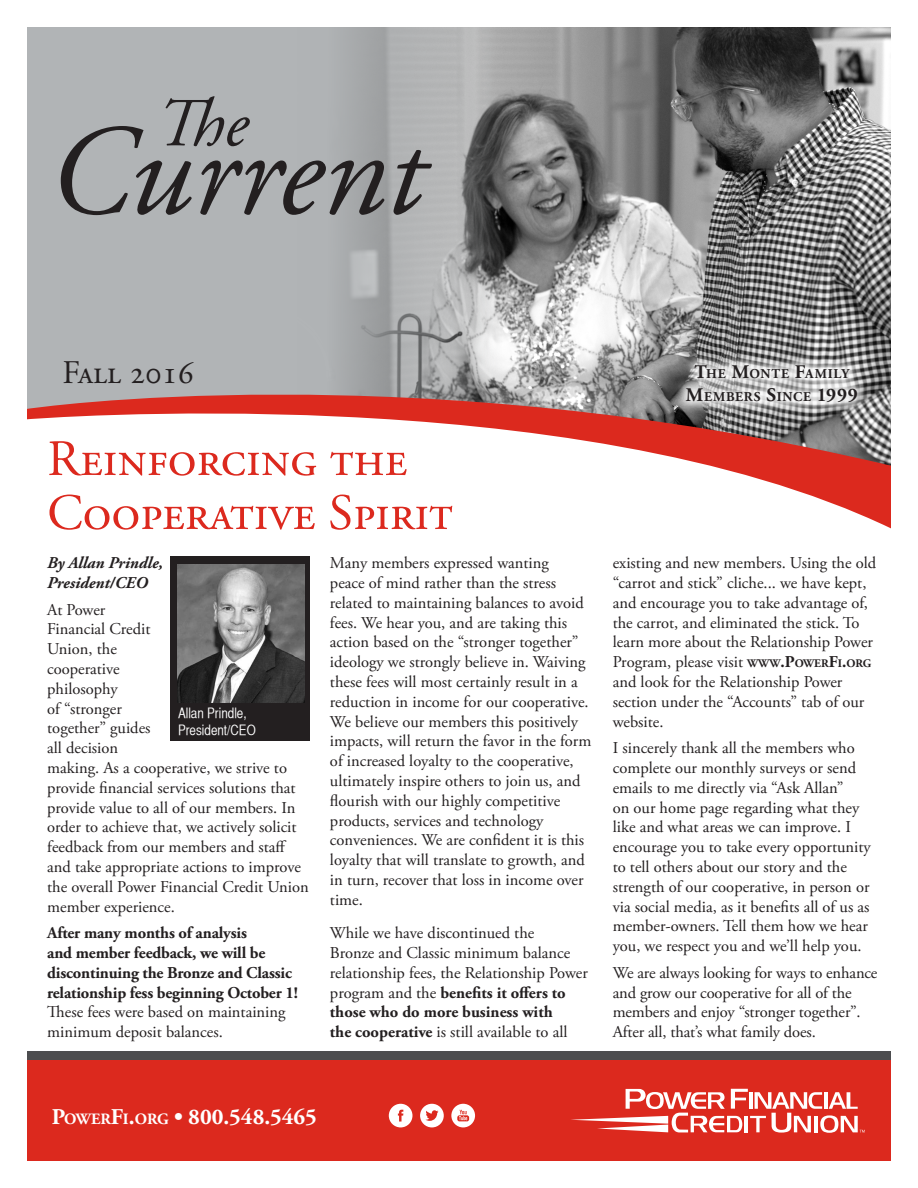
<style>
.page{position:relative;width:918px;height:1188px;background:#fff}
.page>*{position:absolute;margin:0;border:0;box-sizing:border-box;transform-origin:0 0}
.t1{font:italic 128.7px "Adobe Garamond Pro";color:#231f20}
.t2{font:italic 68.7px "Adobe Garamond Pro";color:#231f20}
.t3{font:50.85px/54px "Adobe Garamond Pro";color:#dc291e}
.t4{font:33px "Adobe Garamond Pro";color:#231f20}
.t5{font:700 22.5px "Adobe Garamond Pro";color:#fff}
.t6{font:16.5px/19.8px "Adobe Garamond Pro";color:#231f20}
.t7{font:700 16.5px/19.8px "Adobe Garamond Pro";letter-spacing:-.01em;color:#231f20}
.t8{font:italic 700 16.5px/19.8px "Adobe Garamond Pro";color:#231f20}
.t9{font:14.25px/17.4px "Helvetica CY Plain";color:#fff}
.t10{font:700 13.5px/23.1px "Adobe Garamond Pro";letter-spacing:.06em;color:#231f20;text-align:center}
.s1{font-weight:700}
.s2{font-size:19.2px}
.s3{font-weight:700;font-size:11.55px}
.s4{font-size:15.75px}
.s5{font-style:inherit}
</style>
<div class="page">
<div style="left:27px;top:1052px;width:864px;height:10px;background:#4d4d4f"></div>
<div style="left:27px;top:1061px;width:864px;height:100px;background:#dc291e"></div>
<svg style="left:571px;top:1089px;width:294px;height:44px"></svg>
<div style="left:27px;top:27px;width:271px;height:325px;background:#b1b4b6"></div>
<img style="left:298px;top:27px;width:593px;height:325px">
<svg style="left:389px;top:1104px;width:23px;height:23px"></svg>
<svg style="left:420px;top:1104px;width:24px;height:23px"></svg>
<svg style="left:451px;top:1104px;width:24px;height:23px"></svg>
<div style="left:170px;top:557px;width:140px;height:184px;background:#231f20"></div>
<img style="left:177px;top:564px;width:128px;height:138px">
<svg style="left:27px;top:352px;width:864px;height:176px"></svg>
<h2 class="t2" style="left:156px;top:82px;width:94px">The</h2>
<h1 class="t1" style="left:48px;top:95px;width:377px">Current</h1>
<h3 class="t4" style="left:63px;top:353px;width:133px">Fall 2016</h3>
<h3 class="t3" style="left:47px;top:434px;width:407px">Reinforcing the<br>Cooperative Spirit</h3>
<p class="t8" style="left:47px;top:553px;width:117px">By Allan Prindle,<br>President/CEO</p>
<p class="t6" style="left:47px;top:600px;width:263px">At Power<br>Financial Credit<br>Union, the<br>cooperative<br>philosophy<br>of “stronger<br>together” guides<br>all decision<br>making. As a cooperative, we strive to provide financial services solutions that provide value to all of our members. In order to achieve that, we actively solicit feedback from our members and staff and take appropriate actions to improve the overall Power Financial Credit Union member experience.</p>
<p class="t7" style="left:47px;top:923px;width:252px">After many months of analysis<br>and member feedback, we will be discontinuing the Bronze and Classic relationship fess beginning October 1!</p>
<p class="t6" style="left:47px;top:1003px;width:240px">These fees were based on maintaining minimum deposit balances.</p>
<p class="t9" style="left:178px;top:704px;width:79px">Allan Prindle,<br>President/CEO</p>
<p class="t6" style="left:330px;top:554px;width:263px">Many members expressed wanting<br>peace of mind rather than the stress related to maintaining balances to avoid fees. We hear you, and are taking this action based on the “stronger together” ideology we strongly believe in. Waiving these fees will most certainly result in a reduction in income for our cooperative.<br>We believe our members this positively impacts, will return the favor in the form of increased loyalty to the cooperative, ultimately inspire others to join us, and flourish with our highly competitive products, services and technology conveniences. We are confident it is this loyalty that will translate to growth, and in turn, recover that loss in income over time.</p>
<p class="t6" style="left:330px;top:924px;width:259px">While we have discontinued the<br>Bronze and Classic minimum balance relationship fees, the Relationship Power program and the <span class="s1">benefits it offers to those who do more business with<br>the cooperative</span> is still available to all</p>
<p class="t10" style="left:686px;top:362px;width:173px"><span class="s2">T</span>HE <span class="s2">M</span>ONTE <span class="s2">F</span>AMILY<br><span class="s2">M</span>EMBERS <span class="s2">S</span>INCE <span class="s2">1999</span></p>
<p class="t6" style="left:613px;top:554px;width:265px">existing and new members. Using the old “carrot and stick” cliche... we have kept, and encourage you to take advantage of, the carrot, and eliminated the stick. To learn more about the Relationship Power Program, please visit <span class="s3">WWW</span><span class="s1">.P</span><span class="s3">OWER</span><span class="s1">F</span><span class="s3">I</span><span class="s1">.</span><span class="s3">ORG </span>and look for the Relationship Power section under the “Accounts” tab of our website.</p>
<p class="t6" style="left:613px;top:739px;width:260px">I sincerely thank all the members who complete our monthly surveys or send emails to me directly via “Ask Allan”<br>on our home page regarding what they like and what areas we can improve. I encourage you to take every opportunity to tell others about our story and the strength of our cooperative, in person or via social media, as it benefits all of us as member-owners. Tell them how we hear you, we respect you and we’ll help you.</p>
<p class="t6" style="left:613px;top:963px;width:266px">We are always looking for ways to enhance and grow our cooperative for all of the members and enjoy “stronger together”.<br>After all, that’s what family does.</p>
<h3 class="t5" style="left:52px;top:1104px;width:267px">P<span class="s4">OWER</span>F<span class="s4">I</span><span class="s5">.</span><span class="s4">ORG</span> • 800.548.5465</h3>
</div>
